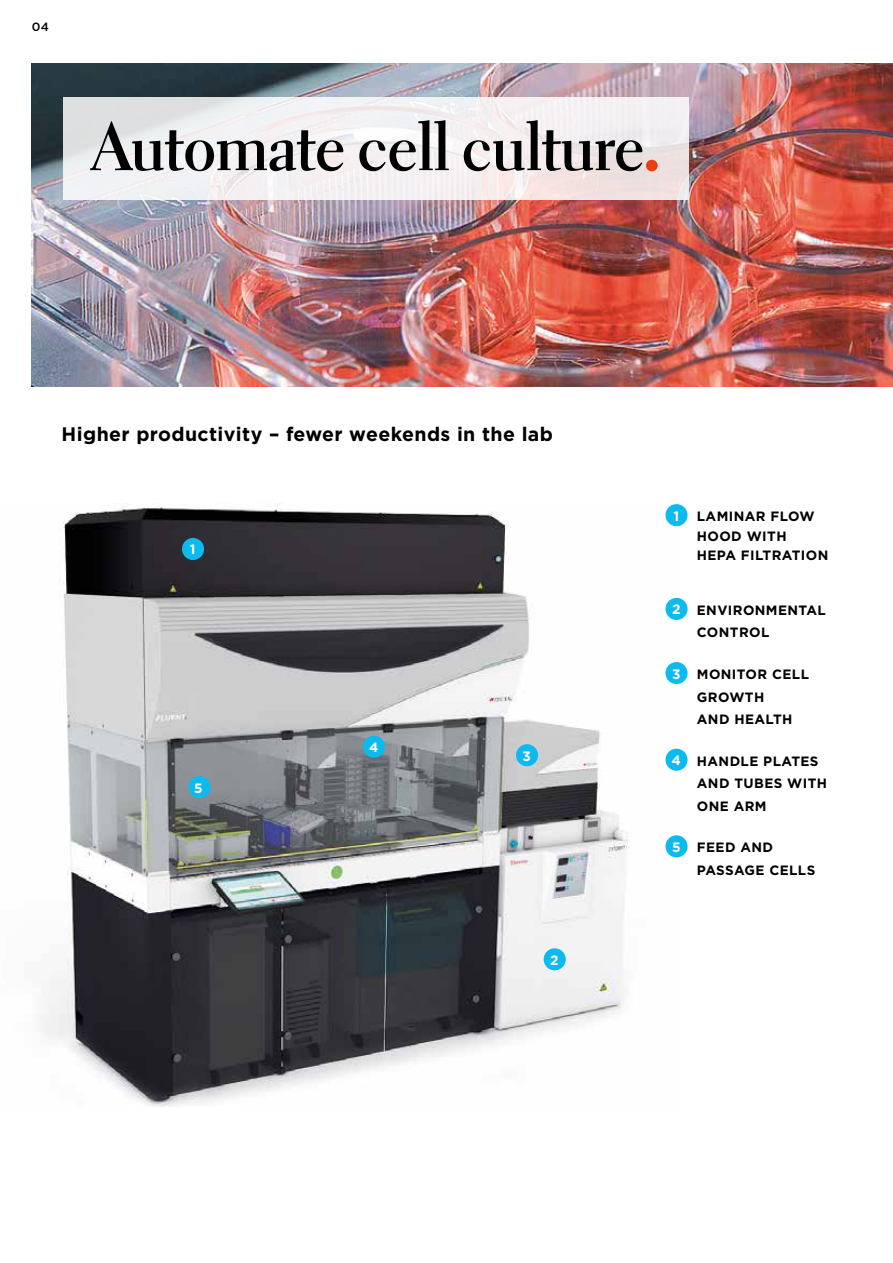
<style>
.page{position:relative;width:893px;height:1263px;background:#fff}
.page>*{position:absolute;margin:0;border:0;box-sizing:border-box;transform-origin:0 0}
.t1{font:69px "Electra LT Std Bold Display";letter-spacing:.01em;color:#000}
.t2{font:700 19.5px "Gotham";letter-spacing:.02em;color:#000}
.t3{font:700 13.65px "Gotham";color:#fff}
.t4{font:700 13.5px/22.5px "Gotham";letter-spacing:.03em;color:#000}
.t5{font:700 13.5px "Gotham";color:#fff}
.t6{font:500 12px "Gotham";color:#000}
.s1{font-size:13.65px;color:#fff}
</style>
<div class="page">
<img style="left:41px;top:504px;width:638px;height:603px">
<img style="left:32px;top:64px;width:861px;height:323px">
<svg style="left:64px;top:98px;width:625px;height:102px;fill:#f2f0f1"></svg>
<div style="left:646px;top:160px;width:12px;height:11px;background:#e74011;border-radius:50%"></div>
<div style="left:665px;top:504px;width:22px;height:22px;background:#0bbbef;border-radius:50%"></div>
<div style="left:665px;top:598px;width:22px;height:22px;background:#0bbbef;border-radius:50%"></div>
<div style="left:665px;top:662px;width:22px;height:22px;background:#0bbbef;border-radius:50%"></div>
<div style="left:665px;top:749px;width:22px;height:22px;background:#0bbbef;border-radius:50%"></div>
<div style="left:665px;top:835px;width:22px;height:22px;background:#0bbbef;border-radius:50%"></div>
<div style="left:182px;top:538px;width:22px;height:22px;background:#0bbbef;border-radius:50%"></div>
<div style="left:544px;top:948px;width:22px;height:22px;background:#0bbbef;border-radius:50%"></div>
<div style="left:189px;top:776px;width:22px;height:22px;background:#0bbbef;border-radius:50%"></div>
<div style="left:363px;top:736px;width:22px;height:22px;background:#0bbbef;border-radius:50%"></div>
<div style="left:516px;top:744px;width:22px;height:22px;background:#0bbbef;border-radius:50%"></div>
<p class="t6" style="left:32px;top:19px;width:19px">04</p>
<h1 class="t1" style="left:94px;top:105px;width:552px">Automate cell culture</h1>
<h2 class="t2" style="left:62px;top:421px;width:493px">Higher productivity – fewer weekends in the lab</h2>
<p class="t5" style="left:190px;top:541px;width:7px">1</p>
<p class="t5" style="left:194px;top:779px;width:10px">5</p>
<p class="t5" style="left:369px;top:738px;width:11px">4</p>
<p class="t5" style="left:523px;top:747px;width:10px">3</p>
<p class="t5" style="left:550px;top:951px;width:10px">2</p>
<p class="t3" style="left:673px;top:507px;width:7px">1</p>
<p class="t4" style="left:697px;top:506px;width:133px;line-height:19.5px">LAMINAR FLOW<br>HOOD WITH<br>HEPA FILTRATION</p>
<p class="t4" style="left:697px;top:599px;width:131px;text-indent:-25px"><span class="s1">2</span> ENVIRONMENTAL<br>CONTROL</p>
<p class="t4" style="left:697px;top:663px;width:114px;text-indent:-25px"><span class="s1">3</span> MONITOR CELL<br>GROWTH<br>AND HEALTH</p>
<p class="t4" style="left:697px;top:749px;width:132px;text-indent:-25px"><span class="s1">4</span> HANDLE PLATES<br>AND TUBES WITH<br>ONE ARM</p>
<p class="t4" style="left:697px;top:836px;width:120px;text-indent:-25px"><span class="s1">5</span> FEED AND<br>PASSAGE CELLS</p>
</div>
